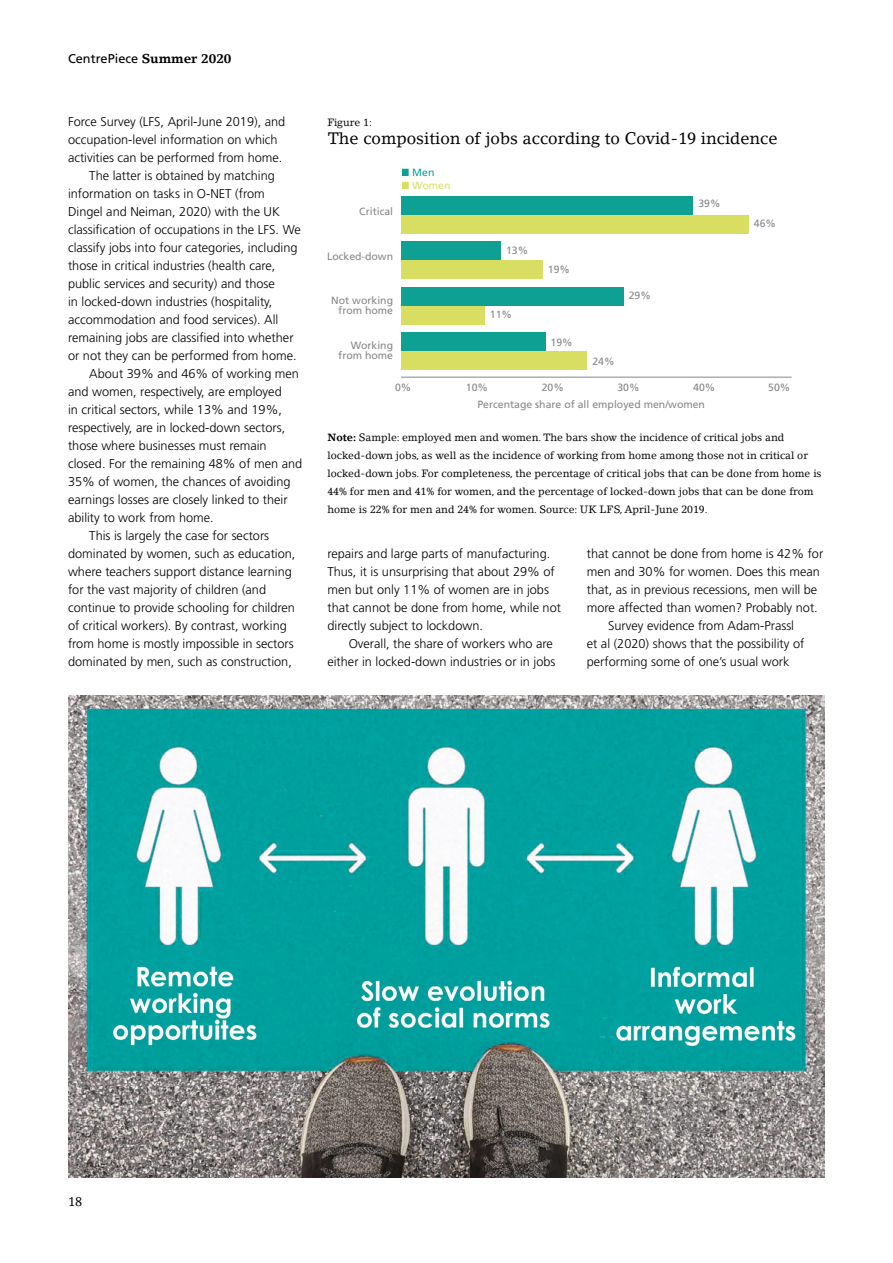
<style>
.page{position:relative;width:893px;height:1263px;background:#fff}
.page>*{position:absolute;margin:0;border:0;box-sizing:border-box;transform-origin:0 0}
.LL_crosshead_start_1{font:16.5px "Lino Letter";color:#000}
.F_text_8_5_12{font:300 12.75px/18px "Frutiger";color:#000}
.t1{font:12.75px "Frutiger";color:#000}
.t2{font:12.75px "Lino Letter";color:#000}
.LL_notes_7_12{font:10.5px/18px "Lino Letter";color:#000}
.t3{font:10.5px/10.5px "Frutiger";color:#878787;text-align:right}
.t4{font:10.5px "Frutiger";color:#d8de62}
.t5{font:10.5px "Frutiger";color:#0ea193}
.s1{font-family:"Lino Letter";font-weight:700}
.s2{font-weight:700}
</style>
<div class="page">
<hr style="left:401px;top:377px;width:391px;height:1px;background:#878787">
<div style="left:401px;top:351px;width:185px;height:19px;background:#d8de62"></div>
<div style="left:401px;top:332px;width:144px;height:19px;background:#0ea193"></div>
<div style="left:401px;top:306px;width:83px;height:19px;background:#d8de62"></div>
<div style="left:401px;top:287px;width:222px;height:19px;background:#0ea193"></div>
<div style="left:401px;top:260px;width:141px;height:19px;background:#d8de62"></div>
<div style="left:401px;top:242px;width:100px;height:18px;background:#0ea193"></div>
<div style="left:401px;top:215px;width:347px;height:19px;background:#d8de62"></div>
<div style="left:401px;top:196px;width:292px;height:19px;background:#0ea193"></div>
<img style="left:68px;top:695px;width:757px;height:483px">
<p class="t1" style="left:68px;top:51px;width:165px">CentrePiece <span class="s1">Summer 2020</span></p>
<p class="F_text_8_5_12" style="left:68px;top:113px;width:219px">Force Survey (LFS, April-June 2019), and occupation-level information on which activities can be performed from home.</p>
<p class="F_text_8_5_12" style="left:68px;top:167px;width:234px;text-indent:21px">The latter is obtained by matching information on tasks in O-NET (from Dingel and Neiman, 2020) with the UK classification of occupations in the LFS. We classify jobs into four categories, including those in critical industries (health care, public services and security) and those<br>in locked-down industries (hospitality, accommodation and food services). All remaining jobs are classified into whether or not they can be performed from home.</p>
<p class="F_text_8_5_12" style="left:68px;top:365px;width:236px;text-indent:21px">About 39% and 46% of working men and women, respectively, are employed<br>in critical sectors, while 13% and 19%, respectively, are in locked-down sectors, those where businesses must remain closed. For the remaining 48% of men and 35% of women, the chances of avoiding earnings losses are closely linked to their ability to work from home.</p>
<p class="F_text_8_5_12" style="left:68px;top:527px;width:229px;text-indent:21px">This is largely the case for sectors dominated by women, such as education, where teachers support distance learning for the vast majority of children (and continue to provide schooling for children of critical workers). By contrast, working from home is mostly impossible in sectors dominated by men, such as construction,</p>
<p class="LL_notes_7_12" style="left:327px;top:113px;width:46px">Figure 1:</p>
<p class="LL_crosshead_start_1" style="left:327px;top:128px;width:452px">The composition of jobs according to Covid-19 incidence</p>
<p class="t3" style="left:359px;top:206px;width:35px">Critical</p>
<p class="t3" style="left:327px;top:251px;width:67px">Locked-down</p>
<p class="t3" style="left:331px;top:295px;width:63px">Not working from home</p>
<p class="t3" style="left:338px;top:340px;width:56px">Working from home</p>
<p class="t5" style="left:402px;top:166px;width:34px">■ Men</p>
<p class="t4" style="left:402px;top:179px;width:50px">■ Women</p>
<p class="t3" style="left:506px;top:245px;width:24px">13%</p>
<p class="t3" style="left:490px;top:309px;width:24px">11%</p>
<p class="t3" style="left:548px;top:264px;width:24px">19%</p>
<p class="t3" style="left:551px;top:337px;width:24px">19%</p>
<p class="t3" style="left:629px;top:290px;width:24px">29%</p>
<p class="t3" style="left:592px;top:356px;width:24px">24%</p>
<p class="t3" style="left:698px;top:198px;width:24px">39%</p>
<p class="t3" style="left:754px;top:218px;width:24px">46%</p>
<p class="t3" style="left:395px;top:382px;width:18px">0%</p>
<p class="t3" style="left:466px;top:382px;width:24px">10%</p>
<p class="t3" style="left:542px;top:382px;width:24px">20%</p>
<p class="t3" style="left:617px;top:382px;width:24px">30%</p>
<p class="t3" style="left:693px;top:382px;width:24px">40%</p>
<p class="t3" style="left:768px;top:382px;width:24px">50%</p>
<p class="t3" style="left:477px;top:399px;width:229px">Percentage share of all employed men/women</p>
<p class="LL_notes_7_12" style="left:327px;top:428px;width:496px"><span class="s2">Note:</span> Sample: employed men and women. The bars show the incidence of critical jobs and locked-down jobs, as well as the incidence of working from home among those not in critical or locked-down jobs. For completeness, the percentage of critical jobs that can be done from home is 44% for men and 41% for women, and the percentage of locked-down jobs that can be done from home is 22% for men and 24% for women. Source: UK LFS, April-June 2019.</p>
<p class="F_text_8_5_12" style="left:327px;top:545px;width:235px">repairs and large parts of manufacturing.<br>Thus, it is unsurprising that about 29% of men but only 11% of women are in jobs that cannot be done from home, while not directly subject to lockdown.</p>
<p class="F_text_8_5_12" style="left:327px;top:635px;width:230px;text-align:right">Overall, the share of workers who are either in locked-down industries or in jobs</p>
<p class="F_text_8_5_12" style="left:587px;top:545px;width:238px">that cannot be done from home is 42% for men and 30% for women. Does this mean that, as in previous recessions, men will be more affected than women? Probably not.</p>
<p class="F_text_8_5_12" style="left:587px;top:617px;width:219px;text-indent:21px">Survey evidence from Adam-Prassl et al (2020) shows that the possibility of performing some of one’s usual work</p>
<p class="t2" style="left:68px;top:1194px;width:16px">18</p>
</div>
